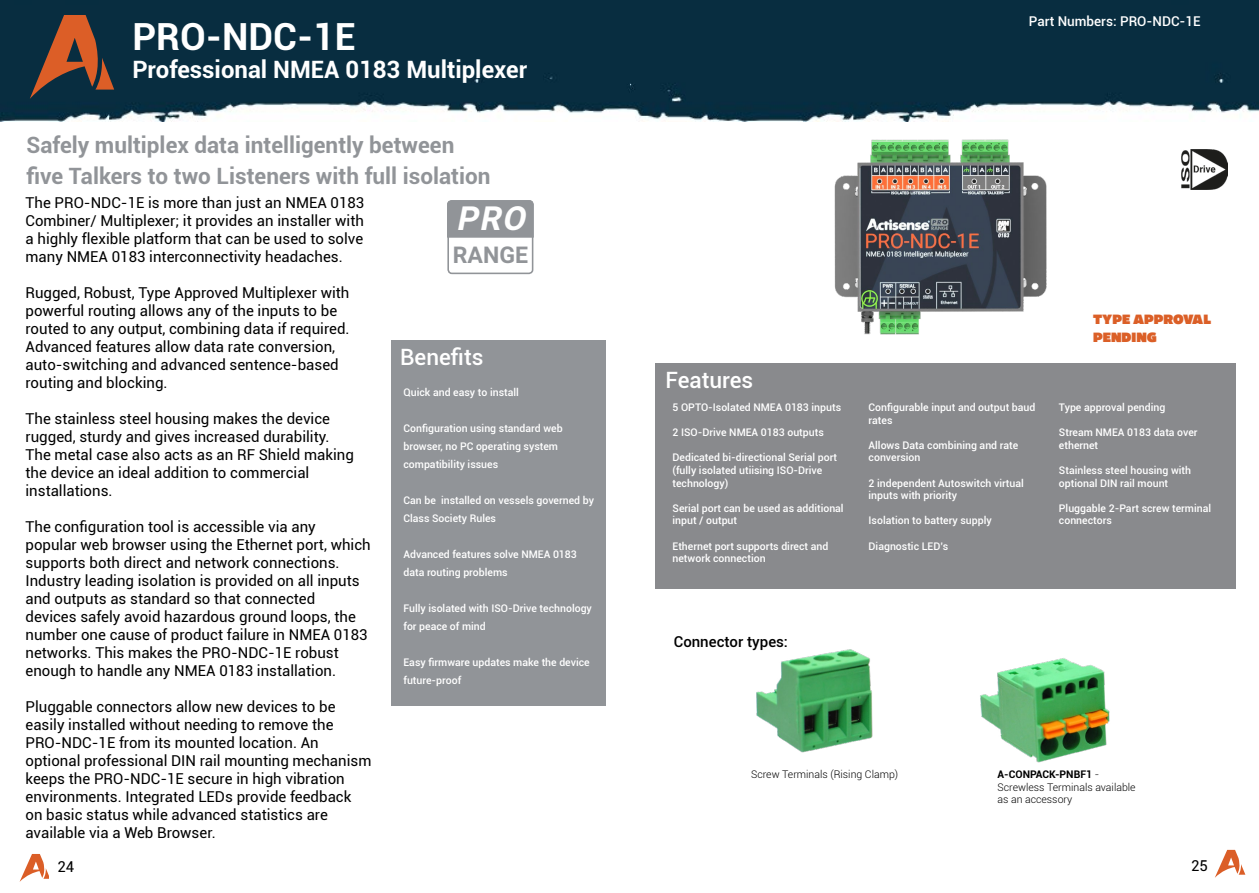
<style>
.page{position:relative;width:1259px;height:893px;background:#fff}
.page>*{position:absolute;margin:0;border:0;box-sizing:border-box;transform-origin:0 0}
.t1{font:700 37.35px "Roboto";color:#fff}
.t2{font:italic 700 33.15px "Roboto";color:#fff}
.t3{font:700 24px "Roboto";color:#fff}
.t4{font:700 23.1px "Roboto";color:#919498}
.t5{font:700 22.5px/30.6px "Roboto";color:#919498}
.t6{font:500 22.5px "Roboto";color:#fff}
.t7{font:15px/18px "Roboto";color:#000}
.t8{font:900 15px/18px "Freight Sans U Pro Ultra";color:#db5f27}
.t9{font:500 15px "Roboto";color:#000}
.t10{font:500 13.5px "Roboto";color:#fff}
.t11{font:500 10.5px/12.6px "Roboto";color:#fff}
.t12{font:300 10.5px/12.6px "Roboto";color:#000}
.s1{font-weight:700}
</style>
<div class="page">
<svg style="left:1215px;top:850px;width:30px;height:28px"></svg>
<svg style="left:20px;top:854px;width:28px;height:28px"></svg>
<img style="left:0;top:0;width:1259px;height:122px">
<img style="left:980px;top:658px;width:130px;height:105px">
<img style="left:756px;top:649px;width:117px;height:104px">
<div style="left:447px;top:200px;width:86px;height:74px;border:2px solid #919498;border-radius:4px"></div>
<div style="left:447px;top:200px;width:86px;height:37px;background:#919498"></div>
<div style="left:655px;top:364px;width:581px;height:225px;background:#898a8d"></div>
<div style="left:392px;top:340px;width:214px;height:366px;background:#919498"></div>
<svg style="left:30px;top:15px;width:84px;height:84px;background:#5a4036"></svg>
<img style="left:834px;top:139px;width:213px;height:196px">
<img style="left:1181px;top:150px;width:47px;height:40px">
<h1 class="t1" style="left:132px;top:10px;width:225px">PRO-NDC-1E</h1>
<h3 class="t3" style="left:132px;top:53px;width:396px">Professional NMEA 0183 Multiplexer</h3>
<h3 class="t5" style="left:26px;top:129px;width:465px">Safely multiplex data intelligently between five Talkers to two Listeners with full isolation</h3>
<p class="t7" style="left:26px;top:193px;width:340px;text-align:justify">The PRO-NDC-1E is more than just an NMEA 0183<br>Combiner/ Multiplexer; it provides an installer with a highly flexible platform that can be used to solve many NMEA 0183 interconnectivity headaches.</p>
<p class="t7" style="left:26px;top:283px;width:325px">Rugged, Robust, Type Approved Multiplexer with powerful routing allows any of the inputs to be routed to any output, combining data if required.<br>Advanced features allow data rate conversion, auto-switching and advanced sentence-based routing and blocking.</p>
<p class="t7" style="left:26px;top:409px;width:330px">The stainless steel housing makes the device rugged, sturdy and gives increased durability.<br>The metal case also acts as an RF Shield making the device an ideal addition to commercial installations.</p>
<p class="t7" style="left:26px;top:517px;width:347px">The configuration tool is accessible via any popular web browser using the Ethernet port, which supports both direct and network connections.<br>Industry leading isolation is provided on all inputs and outputs as standard so that connected<br>devices safely avoid hazardous ground loops, the number one cause of product failure in NMEA 0183 networks. This makes the PRO-NDC-1E robust enough to handle any NMEA 0183 installation.</p>
<p class="t7" style="left:26px;top:697px;width:347px">Pluggable connectors allow new devices to be easily installed without needing to remove the PRO-NDC-1E from its mounted location. An optional professional DIN rail mounting mechanism keeps the PRO-NDC-1E secure in high vibration environments. Integrated LEDs provide feedback on basic status while advanced statistics are available via a Web Browser.</p>
<h2 class="t2" style="left:456px;top:195px;width:79px">PRO</h2>
<h3 class="t4" style="left:453px;top:238px;width:77px">RANGE</h3>
<h3 class="t6" style="left:400px;top:341px;width:85px">Benefits</h3>
<p class="t11" style="left:403px;top:386px;width:117px">Quick and easy to install</p>
<p class="t11" style="left:403px;top:419px;width:161px;line-height:18px">Configuration using standard web browser, no PC operating system compatibility issues</p>
<p class="t11" style="left:403px;top:491px;width:192px;line-height:18px">Can be installed on vessels governed by<br>Class Society Rules</p>
<p class="t11" style="left:403px;top:545px;width:175px;line-height:18px">Advanced features solve NMEA 0183 data routing problems</p>
<p class="t11" style="left:403px;top:599px;width:190px;line-height:18px">Fully isolated with ISO-Drive technology for peace of mind</p>
<p class="t11" style="left:403px;top:653px;width:188px;line-height:18px">Easy firmware updates make the device future-proof</p>
<p class="t10" style="left:1029px;top:12px;width:173px">Part Numbers: PRO-NDC-1E</p>
<h3 class="t6" style="left:665px;top:364px;width:89px">Features</h3>
<p class="t11" style="left:672px;top:400px;width:170px">5 OPTO-Isolated NMEA 0183 inputs</p>
<p class="t11" style="left:672px;top:426px;width:153px">2 ISO-Drive NMEA 0183 outputs</p>
<p class="t11" style="left:672px;top:451px;width:166px">Dedicated bi-directional Serial port (fully isolated utiising ISO-Drive technology)</p>
<p class="t11" style="left:672px;top:501px;width:173px">Serial port can be used as additional input / output</p>
<p class="t11" style="left:672px;top:539px;width:157px">Ethernet port supports direct and network connection</p>
<p class="t11" style="left:868px;top:400px;width:168px">Configurable input and output baud rates</p>
<p class="t11" style="left:868px;top:438px;width:151px">Allows Data combining and rate conversion</p>
<p class="t11" style="left:868px;top:476px;width:157px">2 independent Autoswitch virtual inputs with priority</p>
<p class="t11" style="left:868px;top:514px;width:125px">Isolation to battery supply</p>
<p class="t11" style="left:868px;top:539px;width:81px">Diagnostic LED’s</p>
<p class="t8" style="left:1093px;top:310px;width:119px">TYPE APPROVAL<br>PENDING</p>
<p class="t11" style="left:1059px;top:400px;width:108px">Type approval pending</p>
<p class="t11" style="left:1059px;top:426px;width:140px">Stream NMEA 0183 data over ethernet</p>
<p class="t11" style="left:1059px;top:463px;width:134px">Stainless steel housing with optional DIN rail mount</p>
<p class="t11" style="left:1059px;top:501px;width:154px">Pluggable 2-Part screw terminal connectors</p>
<p class="t9" style="left:674px;top:631px;width:116px">Connector types:</p>
<p class="t12" style="left:751px;top:767px;width:149px">Screw Terminals (Rising Clamp)</p>
<p class="t12" style="left:997px;top:768px;width:140px"><span class="s1">A-CONPACK-PNBF1</span> -<br>Screwless Terminals available as an accessory</p>
<p class="t7" style="left:57px;top:857px;width:18px">24</p>
<p class="t7" style="left:1191px;top:856px;width:18px">25</p>
</div>
